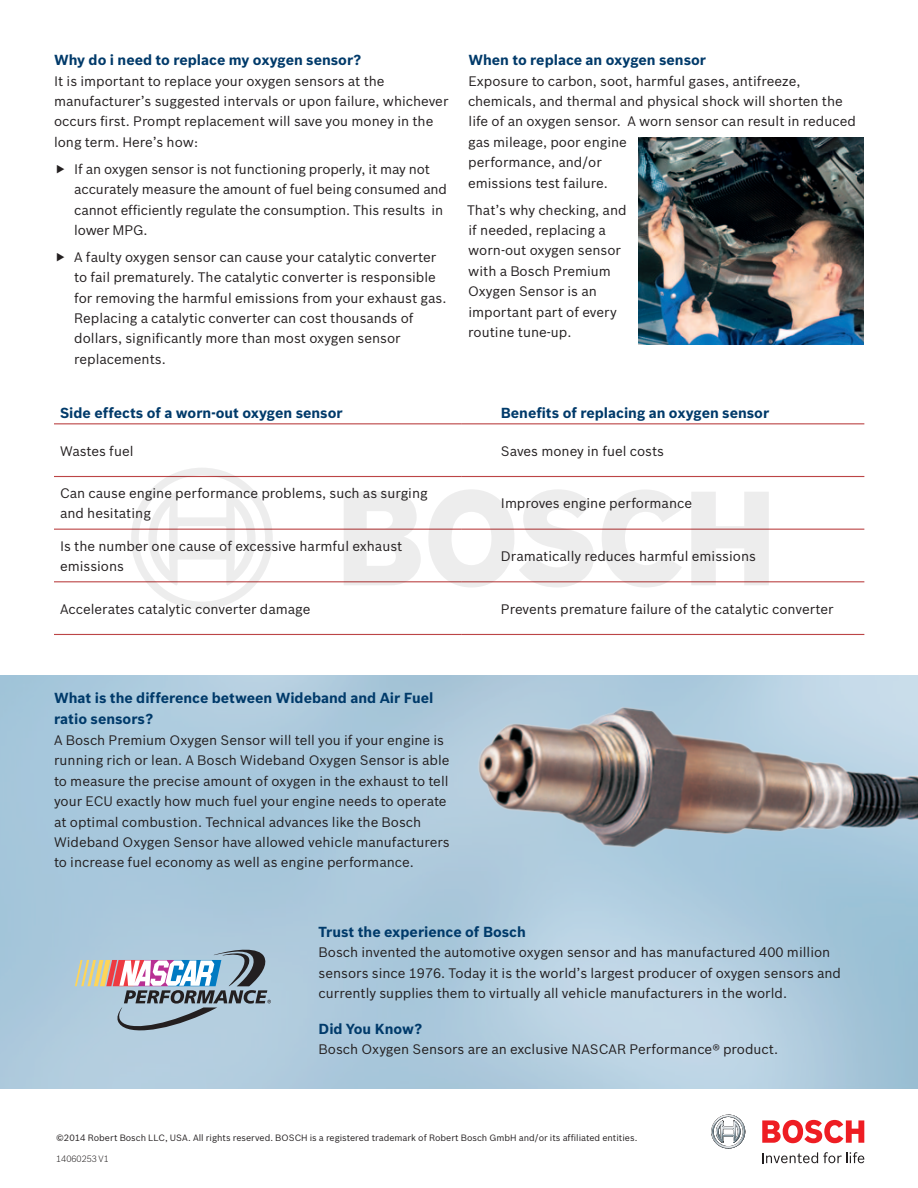
<style>
.page{position:relative;width:918px;height:1188px;background:#fff}
.page>*{position:absolute;margin:0;border:0;box-sizing:border-box;transform-origin:0 0}
.t1{font:700 14.25px/21px "Bosch Sans";color:#003a6a}
.t2{font:13.5px/20.4px "Bosch Sans";color:#231f20}
.t3{font:9px "Bosch Sans";color:#231f20}
.t4{font:300 9px "Bosch Sans";color:#231f20}
</style>
<div class="page">
<svg style="left:0;top:675px;width:918px;height:414px;background:#accadd"></svg>
<img style="left:418px;top:633px;width:500px;height:284px">
<svg style="left:711px;top:1115px;width:35px;height:34px"></svg>
<svg style="left:762px;top:1152px;width:102px;height:11px"></svg>
<svg style="left:762px;top:1120px;width:102px;height:23px"></svg>
<svg style="left:75px;top:947px;width:196px;height:89px;background:#a4b2bf"></svg>
<hr style="left:54px;top:476px;width:407px;height:1px;background:#bc4546">
<hr style="left:461px;top:476px;width:403px;height:1px;background:#bc4546">
<hr style="left:54px;top:529px;width:407px;height:1px;background:#bc4546">
<hr style="left:461px;top:529px;width:403px;height:1px;background:#bc4546">
<hr style="left:54px;top:581px;width:407px;height:1px;background:#bc4546">
<hr style="left:461px;top:581px;width:403px;height:1px;background:#bc4546">
<hr style="left:54px;top:423px;width:407px;height:1px;background:#bc4546">
<hr style="left:461px;top:423px;width:403px;height:1px;background:#bc4546">
<hr style="left:54px;top:634px;width:407px;height:1px;background:#bc4546">
<hr style="left:461px;top:634px;width:403px;height:1px;background:#bc4546">
<img style="left:638px;top:137px;width:226px;height:207px">
<svg style="left:344px;top:492px;width:77px;height:93px"></svg>
<svg style="left:428px;top:489px;width:166px;height:98px"></svg>
<svg style="left:602px;top:490px;width:80px;height:97px"></svg>
<svg style="left:691px;top:492px;width:78px;height:93px"></svg>
<svg style="left:131px;top:468px;width:142px;height:141px"></svg>
<p class="t1" style="left:54px;top:50px;width:309px">Why do i need to replace my oxygen sensor?</p>
<p class="t2" style="left:54px;top:70px;width:396px">It is important to replace your oxygen sensors at the manufacturer’s suggested intervals or upon failure, whichever occurs first. Prompt replacement will save you money in the long term. Here’s how:</p>
<p class="t2" style="left:74px;top:158px;width:374px">If an oxygen sensor is not functioning properly, it may not accurately measure the amount of fuel being consumed and cannot efficiently regulate the consumption. This results in lower MPG.</p>
<p class="t2" style="left:74px;top:247px;width:374px">A faulty oxygen sensor can cause your catalytic converter to fail prematurely. The catalytic converter is responsible for removing the harmful emissions from your exhaust gas.<br>Replacing a catalytic converter can cost thousands of dollars, significantly more than most oxygen sensor replacements.</p>
<p class="t1" style="left:468px;top:50px;width:239px">When to replace an oxygen sensor</p>
<p class="t2" style="left:468px;top:70px;width:389px">Exposure to carbon, soot, harmful gases, antifreeze, chemicals, and thermal and physical shock will shorten the life of an oxygen sensor. A worn sensor can result in reduced gas mileage, poor engine<br>performance, and/or<br>emissions test failure.</p>
<p class="t2" style="left:467px;top:199px;width:161px">That’s why checking, and if needed, replacing a worn-out oxygen sensor with a Bosch Premium<br>Oxygen Sensor is an important part of every routine tune-up.</p>
<p class="t1" style="left:60px;top:402px;width:284px">Side effects of a worn-out oxygen sensor</p>
<p class="t1" style="left:501px;top:402px;width:270px">Benefits of replacing an oxygen sensor</p>
<p class="t2" style="left:60px;top:440px;width:75px">Wastes fuel</p>
<p class="t2" style="left:501px;top:440px;width:165px">Saves money in fuel costs</p>
<p class="t2" style="left:60px;top:483px;width:369px">Can cause engine performance problems, such as surging and hesitating</p>
<p class="t2" style="left:501px;top:493px;width:193px">Improves engine performance</p>
<p class="t2" style="left:60px;top:536px;width:344px">Is the number one cause of excessive harmful exhaust emissions</p>
<p class="t2" style="left:501px;top:546px;width:257px">Dramatically reduces harmful emissions</p>
<p class="t2" style="left:60px;top:598px;width:252px">Accelerates catalytic converter damage</p>
<p class="t2" style="left:501px;top:598px;width:334px">Prevents premature failure of the catalytic converter</p>
<p class="t1" style="left:54px;top:688px;width:381px">What is the difference between Wideband and Air Fuel ratio sensors?</p>
<p class="t2" style="left:54px;top:730px;width:397px">A Bosch Premium Oxygen Sensor will tell you if your engine is running rich or lean. A Bosch Wideband Oxygen Sensor is able to measure the precise amount of oxygen in the exhaust to tell your ECU exactly how much fuel your engine needs to operate at optimal combustion. Technical advances like the Bosch Wideband Oxygen Sensor have allowed vehicle manufacturers to increase fuel economy as well as engine performance.</p>
<p class="t1" style="left:319px;top:921px;width:209px">Trust the experience of Bosch</p>
<p class="t2" style="left:319px;top:942px;width:524px">Bosch invented the automotive oxygen sensor and has manufactured 400 million sensors since 1976. Today it is the world’s largest producer of oxygen sensors and currently supplies them to virtually all vehicle manufacturers in the world.</p>
<p class="t1" style="left:319px;top:1019px;width:105px">Did You Know?</p>
<p class="t2" style="left:319px;top:1039px;width:461px">Bosch Oxygen Sensors are an exclusive NASCAR Performance® product.</p>
<p class="t3" style="left:56px;top:1132px;width:583px">©2014 Robert Bosch LLC, USA. All rights reserved. BOSCH is a registered trademark of Robert Bosch GmbH and/or its affiliated entities.</p>
<p class="t4" style="left:56px;top:1153px;width:54px">14060253 V1</p>
</div>
